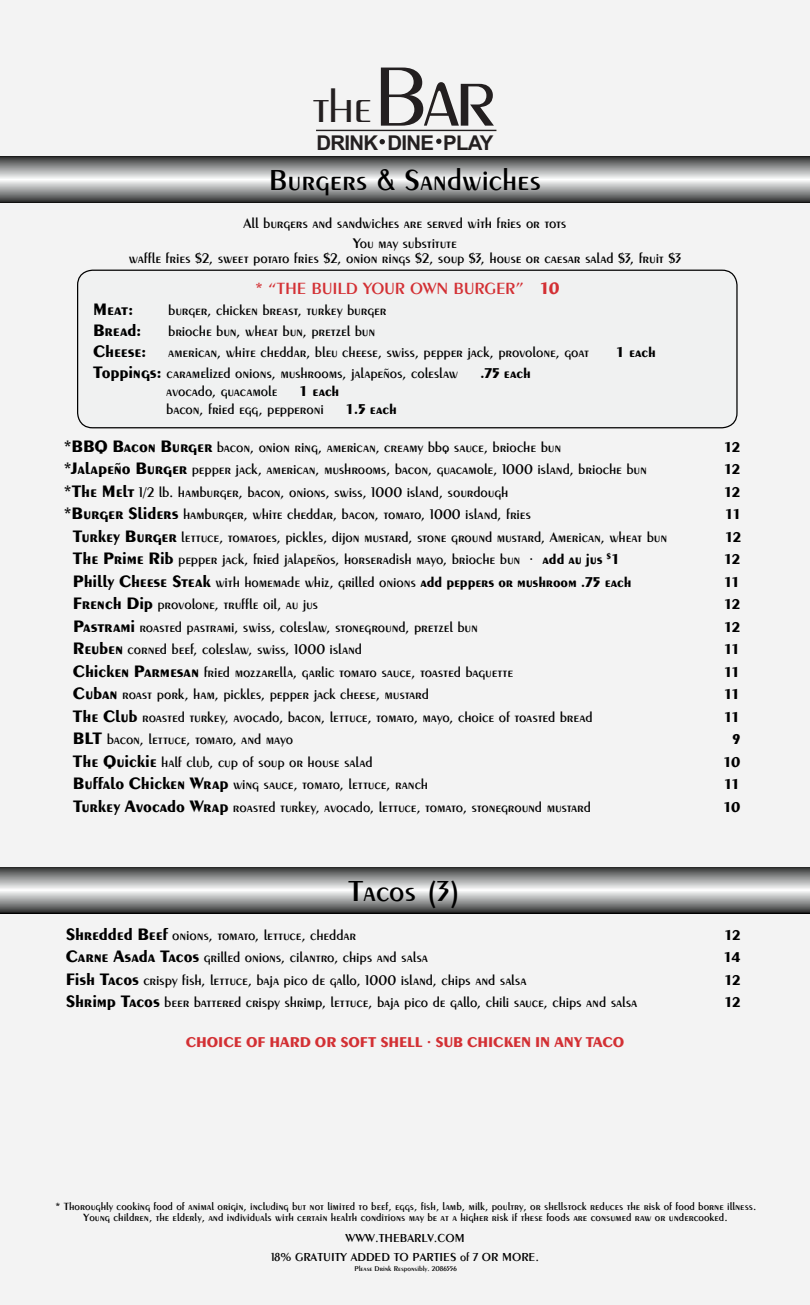
<style>
.page{position:relative;width:810px;height:1305px;background:#f3f3f3}
.page>*{position:absolute;margin:0;border:0;box-sizing:border-box;transform-origin:0 0}
.t1{font:42.38px "Greyhound";color:#231f20}
.t2{font:31.25px "Penwin Regular SWFTE";color:#000}
.t3{font:700 20.38px "Arial";letter-spacing:-.035em;color:#231f20}
.t4{font:17.5px "Penwin Regular SWFTE";letter-spacing:-.01em;color:#d33034}
.t5{font:17.5px "Penwin Bold SWFTE";letter-spacing:-.01em;color:#000}
.t6{font:15px/20px "Penwin Regular SWFTE";letter-spacing:-.01em;color:#000;text-align:center}
.t7{font:15px "Penwin Bold SWFTE";letter-spacing:-.08em;color:#000}
.t8{font:15px "Penwin Bold SWFTE";letter-spacing:-.005em;color:#d33034}
.t9{font:12.5px/18.8px "Penwin Regular SWFTE";color:#000;text-align:center}
.t10{font:11.25px/11.2px "Penwin Regular SWFTE";color:#000;text-align:center}
.t11{font:7.5px "Penwin Regular SWFTE";color:#000}
.s1{font-size:80.75px}
.s2{font-family:"Penwin Bold SWFTE"}
.s3{font-family:"Penwin Bold SWFTE";font-size:17.5px}
</style>
<div class="page">
<hr style="left:316px;top:130px;width:180px;height:1px;background:#231f20">
<svg style="left:380px;top:139px;width:5px;height:5px"></svg>
<svg style="left:436px;top:139px;width:6px;height:5px"></svg>
<svg style="left:0;top:157px;width:810px;height:46px"></svg>
<div style="left:77px;top:270px;width:661px;height:158px;border:1px solid #000;border-radius:15px"></div>
<svg style="left:0;top:867px;width:810px;height:46px;background:#969797"></svg>
<h1 class="t1" style="left:314px;top:82px;width:183px">the<span class="s1">Bar</span></h1>
<h3 class="t3" style="left:316px;top:129px;width:179px">DRINK DINE PLAY</h3>
<h2 class="t2" style="left:269px;top:160px;width:274px">Burgers &amp; Sandwiches</h2>
<p class="t6" style="left:244px;top:212px;width:324px">All burgers and sandwiches are served with fries or tots<br>You may substitute</p>
<p class="t6" style="left:129px;top:247px;width:554px">waffle fries $2, sweet potato fries $2, onion rings $2, soup $3, house or caesar salad $3, fruit $3</p>
<p class="t4" style="left:255px;top:278px;width:306px">* “THE BUILD YOUR OWN BURGER” <span class="s2">10</span></p>
<p class="t5" style="left:93px;top:299px;width:42px">Meat:</p>
<p class="t6" style="left:168px;top:300px;width:220px">burger, chicken breast, turkey burger</p>
<p class="t5" style="left:93px;top:320px;width:50px">Bread:</p>
<p class="t6" style="left:93px;top:321px;width:497px;line-height:21px;text-align:left;text-indent:75px">brioche bun, wheat bun, pretzel bun<br><span class="s3">Cheese:</span> american, white cheddar, bleu cheese, swiss, pepper jack, provolone, goat</p>
<p class="t6" style="left:93px;top:363px;width:367px"><span class="s3">Toppings:</span> caramelized onions, mushrooms, jalapeños, coleslaw</p>
<p class="t7" style="left:480px;top:364px;width:52px">.75 each</p>
<p class="t6" style="left:166px;top:381px;width:113px">avocado, guacamole</p>
<p class="t7" style="left:299px;top:382px;width:42px">1 each</p>
<p class="t6" style="left:166px;top:399px;width:159px">bacon, fried egg, pepperoni</p>
<p class="t7" style="left:346px;top:400px;width:53px">1.5 each</p>
<p class="t7" style="left:616px;top:343px;width:42px">1 each</p>
<p class="t6" style="left:63px;top:437px;width:500px"><span class="s3">*BBQ Bacon Burger</span> bacon, onion ring, american, creamy bbq sauce, brioche bun</p>
<p class="t7" style="left:724px;top:438px;width:18px">12</p>
<p class="t6" style="left:63px;top:459px;width:585px"><span class="s3">*Jalapeño Burger</span> pepper jack, american, mushrooms, bacon, guacamole, 1000 island, brioche bun</p>
<p class="t7" style="left:724px;top:460px;width:18px">12</p>
<p class="t6" style="left:63px;top:482px;width:447px"><span class="s3">*The Melt</span> 1/2 lb. hamburger, bacon, onions, swiss, 1000 island, sourdough</p>
<p class="t7" style="left:724px;top:483px;width:18px">12</p>
<p class="t6" style="left:63px;top:504px;width:470px"><span class="s3">*Burger Sliders</span> hamburger, white cheddar, bacon, tomato, 1000 island, fries</p>
<p class="t7" style="left:725px;top:505px;width:18px">11</p>
<p class="t6" style="left:73px;top:527px;width:596px"><span class="s3">Turkey Burger</span> lettuce, tomatoes, pickles, dijon mustard, stone ground mustard, American, wheat bun</p>
<p class="t7" style="left:725px;top:528px;width:18px">12</p>
<p class="t6" style="left:73px;top:549px;width:549px"><span class="s3">The Prime Rib</span> pepper jack, fried jalapeños, horseradish mayo, brioche bun • <span class="s2">add au jus</span> <sup>$</sup><span class="s2">1</span></p>
<p class="t7" style="left:724px;top:550px;width:18px">12</p>
<p class="t6" style="left:73px;top:572px;width:560px"><span class="s3">Philly Cheese Steak</span> with homemade whiz, grilled onions <span class="s2">add peppers or mushroom .75 each</span></p>
<p class="t7" style="left:724px;top:573px;width:18px">11</p>
<p class="t6" style="left:73px;top:594px;width:247px"><span class="s3">French Dip</span> provolone, truffle oil, au jus</p>
<p class="t7" style="left:724px;top:595px;width:18px">12</p>
<p class="t6" style="left:73px;top:617px;width:406px"><span class="s3">Pastrami</span> roasted pastrami, swiss, coleslaw, stoneground, pretzel bun</p>
<p class="t7" style="left:724px;top:618px;width:18px">12</p>
<p class="t6" style="left:73px;top:639px;width:291px"><span class="s3">Reuben</span> corned beef, coleslaw, swiss, 1000 island</p>
<p class="t7" style="left:724px;top:640px;width:18px">11</p>
<p class="t6" style="left:73px;top:662px;width:442px"><span class="s3">Chicken Parmesan</span> fried mozzarella, garlic tomato sauce, toasted baguette</p>
<p class="t7" style="left:724px;top:663px;width:18px">11</p>
<p class="t6" style="left:73px;top:684px;width:358px"><span class="s3">Cuban</span> roast pork, ham, pickles, pepper jack cheese, mustard</p>
<p class="t7" style="left:724px;top:685px;width:18px">11</p>
<p class="t6" style="left:73px;top:707px;width:521px"><span class="s3">The Club</span> roasted turkey, avocado, bacon, lettuce, tomato, mayo, choice of toasted bread</p>
<p class="t7" style="left:724px;top:708px;width:18px">11</p>
<p class="t6" style="left:73px;top:729px;width:222px"><span class="s3">BLT</span> bacon, lettuce, tomato, and mayo</p>
<p class="t7" style="left:732px;top:730px;width:10px">9</p>
<p class="t6" style="left:73px;top:752px;width:301px"><span class="s3">The Quickie</span> half club, cup of soup or house salad</p>
<p class="t7" style="left:723px;top:753px;width:19px">10</p>
<p class="t6" style="left:73px;top:774px;width:357px"><span class="s3">Buffalo Chicken Wrap</span> wing sauce, tomato, lettuce, ranch</p>
<p class="t7" style="left:724px;top:775px;width:18px">11</p>
<p class="t6" style="left:73px;top:797px;width:520px"><span class="s3">Turkey Avocado Wrap</span> roasted turkey, avocado, lettuce, tomato, stoneground mustard</p>
<p class="t7" style="left:723px;top:798px;width:19px">10</p>
<h2 class="t2" style="left:348px;top:872px;width:115px">Tacos (3)</h2>
<p class="t6" style="left:66px;top:924px;width:292px"><span class="s3">Shredded Beef</span> onions, tomato, lettuce, cheddar</p>
<p class="t7" style="left:724px;top:926px;width:18px">12</p>
<p class="t6" style="left:66px;top:947px;width:364px"><span class="s3">Carne Asada Tacos</span> grilled onions, cilantro, chips and salsa</p>
<p class="t7" style="left:724px;top:948px;width:19px">14</p>
<p class="t6" style="left:66px;top:969px;width:462px"><span class="s3">Fish Tacos</span> crispy fish, lettuce, baja pico de gallo, 1000 island, chips and salsa</p>
<p class="t7" style="left:724px;top:971px;width:18px">12</p>
<p class="t6" style="left:66px;top:992px;width:573px"><span class="s3">Shrimp Tacos</span> beer battered crispy shrimp, lettuce, baja pico de gallo, chili sauce, chips and salsa</p>
<p class="t7" style="left:724px;top:993px;width:18px">12</p>
<p class="t8" style="left:186px;top:1033px;width:440px">CHOICE OF HARD OR SOFT SHELL • SUB CHICKEN IN ANY TACO</p>
<p class="t10" style="left:55px;top:1201px;width:703px">* Thoroughly cooking food of animal origin, including but not limited to beef, eggs, fish, lamb, milk, poultry, or shellstock reduces the risk of food borne illness.<br>Young children, the elderly, and individuals with certain health conditions may be at a higher risk if these foods are consumed raw or undercooked.</p>
<p class="t9" style="left:271px;top:1228px;width:270px">WWW.THEBARLV.COM<br>18% GRATUITY ADDED TO PARTIES of 7 OR MORE.</p>
<p class="t11" style="left:355px;top:1264px;width:104px">Please Drink Responsibly. 2086556</p>
</div>
